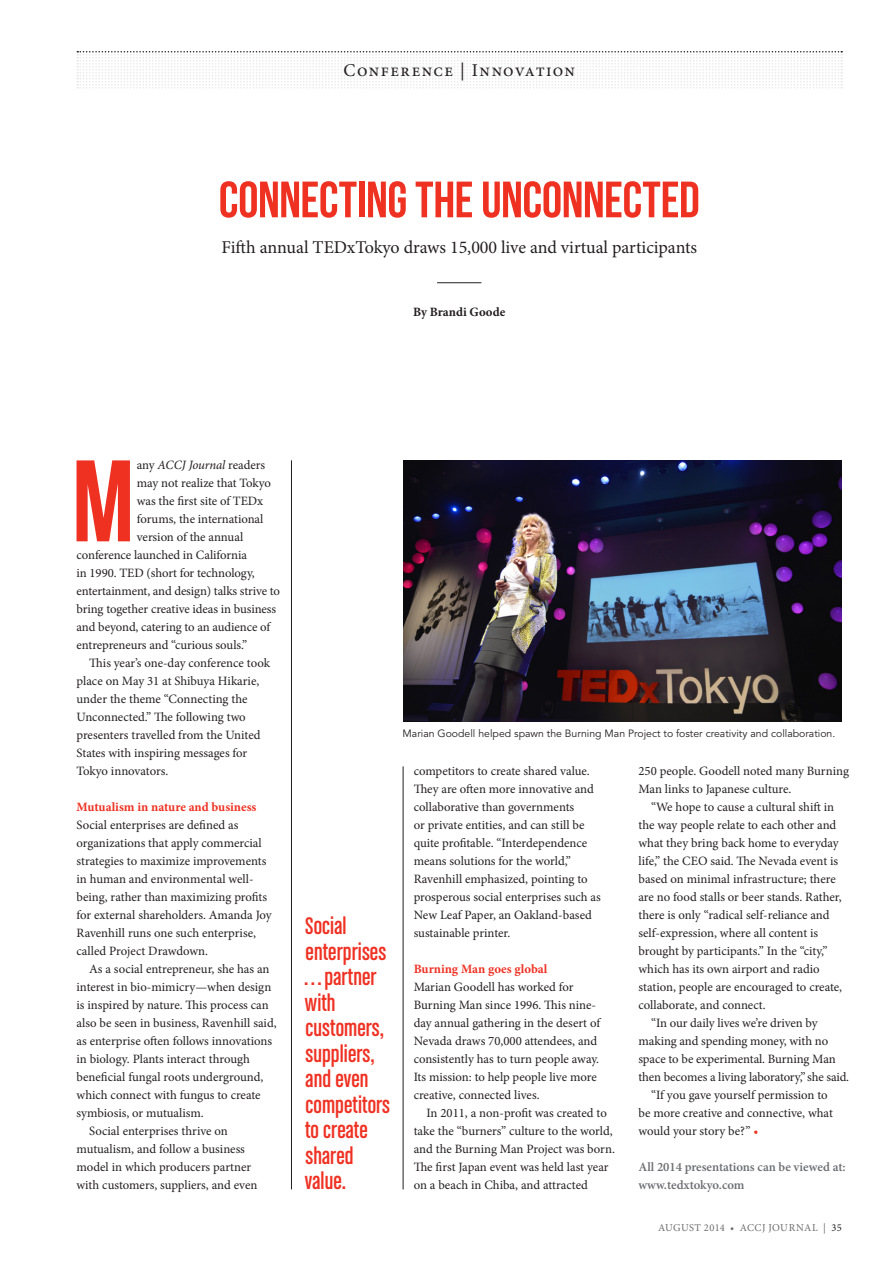
<style>
.page{position:relative;width:893px;height:1263px;background:#fff}
.page>*{position:absolute;margin:0;border:0;box-sizing:border-box;transform-origin:0 0}
.DROPCAP{font:115.65px "Bebas Neue";color:#ef3122}
.HEAD_sans{font:51px "Bebas Neue";letter-spacing:-.01em;color:#ef3122}
.PULL_QUOTE_sans{font:25.5px/25.5px "Chalet Comprime Cologne Sixty";letter-spacing:.005em;color:#ef3122}
.HEAD_sans-2{font:18px "Minion Pro";letter-spacing:-.005em;color:#231f20}
.CATEGORY{font:18px "Minion Pro";color:#231f20}
.BODY_TEXT{font:12.75px/18px "Minion Pro";letter-spacing:-.005em;color:#231f20}
.DROPCAP-2{font:12.75px "Minion Pro";letter-spacing:-.005em;color:#231f20}
.BODY_TEXT-2{font:600 12.75px/18px "Minion Pro";letter-spacing:-.005em;color:#6c6d70}
.BODY_TEXT-3{font:700 12.75px "Minion Pro";color:#ef3122}
.DROPCAP-3{font:italic 12.75px "Minion Pro";letter-spacing:-.015em;color:#231f20}
.BYLINE{font:700 12.75px "Minion Pro";letter-spacing:.005em;color:#231f20}
.t1{font:10.5px "Avenir LT Std";color:#231f20}
.t2{font:10.5px "Minion Pro";letter-spacing:.035em;color:#6c6d70}
.s1{font-style:normal}
.s2{color:#ef3122}
.s3{color:#231f20}
</style>
<div class="page">
<svg style="left:77px;top:51px;width:765px;height:38px"></svg>
<hr style="left:437px;top:282px;width:44px;height:1px;background:#231f20">
<hr style="left:291px;top:460px;width:1px;height:729px;background:#231f20">
<hr style="left:403px;top:766px;width:1px;height:423px;background:#231f20">
<img style="left:403px;top:460px;width:439px;height:261px">
<p class="CATEGORY" style="left:344px;top:59px;width:233px">Conference | Innovation</p>
<p class="HEAD_sans" style="left:219px;top:172px;width:482px">CONNECTING THE UNCONNECTED</p>
<p class="HEAD_sans-2" style="left:221px;top:235px;width:477px">Fifth annual TEDxTokyo draws 15,000 live and virtual participants</p>
<p class="BYLINE" style="left:413px;top:303px;width:94px">By Brandi Goode</p>
<p class="DROPCAP" style="left:72px;top:438px;width:64px">M</p>
<p class="DROPCAP-3" style="left:137px;top:457px;width:130px"><span class="s1">any</span> ACCJ Journal <span class="s1">readers</span></p>
<p class="DROPCAP-2" style="left:137px;top:475px;width:136px">may not realize that Tokyo</p>
<p class="DROPCAP-2" style="left:137px;top:493px;width:128px">was the first site of TEDx</p>
<p class="DROPCAP-2" style="left:137px;top:511px;width:128px">forums, the international</p>
<p class="DROPCAP-2" style="left:137px;top:529px;width:108px">version of the annual</p>
<p class="DROPCAP-2" style="left:77px;top:547px;width:172px">conference launched in California</p>
<p class="DROPCAP-2" style="left:77px;top:565px;width:180px">in 1990. TED (short for technology,</p>
<p class="DROPCAP-2" style="left:77px;top:583px;width:205px">entertainment, and design) talks strive to</p>
<p class="DROPCAP-2" style="left:77px;top:601px;width:201px">bring together creative ideas in business</p>
<p class="DROPCAP-2" style="left:77px;top:619px;width:195px">and beyond, catering to an audience of</p>
<p class="DROPCAP-2" style="left:77px;top:637px;width:172px">entrepreneurs and “curious souls.”</p>
<p class="BODY_TEXT" style="left:77px;top:654px;width:195px;text-indent:13px">This year’s one-day conference took place on May 31 at Shibuya Hikarie, under the theme “Connecting the<br>Unconnected.” The following two presenters travelled from the United<br>States with inspiring messages for<br>Tokyo innovators.</p>
<p class="BODY_TEXT-3" style="left:77px;top:798px;width:181px">Mutualism in nature and business</p>
<p class="BODY_TEXT" style="left:77px;top:816px;width:197px">Social enterprises are defined as organizations that apply commercial strategies to maximize improvements in human and environmental well&shy;being, rather than maximizing profits for external shareholders. Amanda Joy Ravenhill runs one such enterprise, called Project Drawdown.</p>
<p class="BODY_TEXT" style="left:77px;top:960px;width:202px;text-indent:13px">As a social entrepreneur, she has an interest in bio-mimicry—when design is inspired by nature. This process can also be seen in business, Ravenhill said, as enterprise often follows innovations in biology. Plants interact through beneficial fungal roots underground, which connect with fungus to create symbiosis, or mutualism.</p>
<p class="BODY_TEXT" style="left:77px;top:1122px;width:182px;text-indent:13px">Social enterprises thrive on mutualism, and follow a business model in which producers partner with customers, suppliers, and even</p>
<p class="PULL_QUOTE_sans" style="left:304px;top:913px;width:87px">Social enterprises ...partner with customers, suppliers, and even competitors to create shared value.</p>
<p class="t1" style="left:403px;top:727px;width:434px">Marian Goodell helped spawn the Burning Man Project to foster creativity and collaboration.</p>
<p class="BODY_TEXT" style="left:414px;top:762px;width:189px">competitors to create shared value.<br>They are often more innovative and collaborative than governments<br>or private entities, and can still be quite profitable. “Interdependence means solutions for the world,” Ravenhill emphasized, pointing to prosperous social enterprises such as New Leaf Paper, an Oakland-based sustainable printer.</p>
<p class="BODY_TEXT-3" style="left:414px;top:960px;width:135px">Burning Man goes global</p>
<p class="BODY_TEXT" style="left:414px;top:978px;width:188px">Marian Goodell has worked for Burning Man since 1996. This nine&shy;day annual gathering in the desert of Nevada draws 70,000 attendees, and consistently has to turn people away.<br>Its mission: to help people live more creative, connected lives.</p>
<p class="BODY_TEXT" style="left:414px;top:1104px;width:203px;text-indent:13px">In 2011, a non-profit was created to take the “burners” culture to the world, and the Burning Man Project was born.<br>The first Japan event was held last year on a beach in Chiba, and attracted</p>
<p class="BODY_TEXT" style="left:638px;top:762px;width:212px">250 people. Goodell noted many Burning<br>Man links to Japanese culture.</p>
<p class="BODY_TEXT" style="left:638px;top:798px;width:205px;text-indent:13px">“We hope to cause a cultural shift in the way people relate to each other and what they bring back home to everyday life,” the CEO said. The Nevada event is based on minimal infrastructure; there are no food stalls or beer stands. Rather, there is only “radical self-reliance and self-expression, where all content is brought by participants.” In the “city,” which has its own airport and radio station, people are encouraged to create, collaborate, and connect.</p>
<p class="BODY_TEXT" style="left:638px;top:1014px;width:212px;text-indent:13px">“In our daily lives we’re driven by making and spending money, with no space to be experimental. Burning Man then becomes a living laboratory,” she said.</p>
<p class="BODY_TEXT" style="left:638px;top:1086px;width:196px;text-indent:13px">“If you gave yourself permission to be more creative and connective, what would your story be?” <span class="s2">•</span></p>
<p class="BODY_TEXT-2" style="left:638px;top:1158px;width:209px">All 2014 presentations can be viewed at: www.tedxtokyo.com</p>
<p class="t2" style="left:658px;top:1220px;width:185px">AUGUST 2014 • ACCJ JOURNAL | <span class="s3">35</span></p>
</div>
